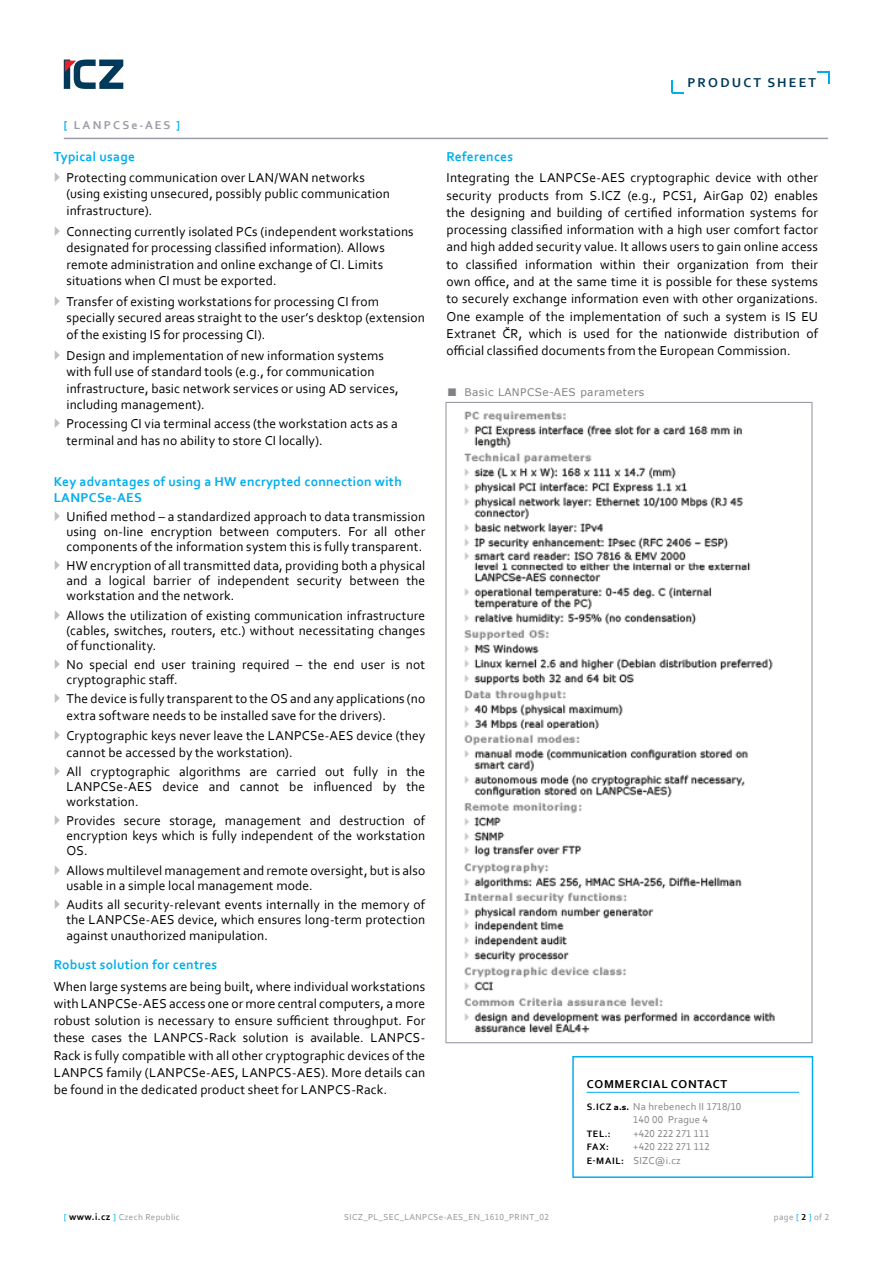
<style>
.page{position:relative;width:893px;height:1263px;background:#fff}
.page>*{position:absolute;margin:0;border:0;box-sizing:border-box;transform-origin:0 0}
.t1{font:13.5px/17.2px "Corbel";letter-spacing:.01em;color:#000}
.t2{font:700 13.5px/16.2px "Corbel";letter-spacing:.02em;color:#00aeef}
.t3{font:700 13.5px "Corbel";letter-spacing:.16em;color:#003959}
.t4{font:700 12px "Corbel";letter-spacing:.06em;color:#000}
.t5{font:700 12px "Corbel";letter-spacing:.19em;color:#9b9da6}
.t6{font:10.5px/13.5px "Corbel";letter-spacing:.02em;color:#808285}
.t7{font:10.5px "Verdana";letter-spacing:.04em;color:#808285}
.t8{font:700 9.75px "Corbel";color:#000}
.t9{font:9px "Corbel";letter-spacing:.04em;color:#939598}
.s1{color:#00aeef}
.s2{font-weight:700;font-size:9.75px;color:#000}
.s3{font-family:"Verdana";font-weight:700;font-size:7.5px;color:#000}
.s4{font-weight:700;color:#000}
</style>
<div class="page">
<svg style="left:64px;top:60px;width:1px;height:29px"></svg>
<svg style="left:65px;top:60px;width:58px;height:29px"></svg>
<svg style="left:818px;top:71px;width:11px;height:13px"></svg>
<svg style="left:672px;top:81px;width:11px;height:12px"></svg>
<hr style="left:64px;top:138px;width:764px;height:1px;background:#9b9da6">
<img style="left:464px;top:410px;width:311px;height:623px">
<hr style="left:586px;top:1092px;width:213px;height:1px;background:#00aeef">
<div style="left:572px;top:1056px;width:241px;height:122px;border:2px solid #00aeef"></div>
<p class="t5" style="left:64px;top:117px;width:118px"><span class="s1">[</span> lanp cs e-AE S <span class="s1">]</span></p>
<p class="t2" style="left:54px;top:148px;width:83px">Typical usage</p>
<p class="t1" style="left:66px;top:169px;width:325px;line-height:16.5px">Protecting communication over LAN/WAN networks (using existing unsecured, possibly public communication infrastructure).</p>
<p class="t1" style="left:66px;top:222px;width:349px;line-height:16.5px">Connecting currently isolated PCs (independent workstations designated for processing classified information). Allows remote administration and online exchange of CI. Limits situations when CI must be exported.</p>
<p class="t1" style="left:66px;top:293px;width:360px;line-height:16.5px">Transfer of existing workstations for processing CI from specially secured areas straight to the user’s desktop (extension of the existing IS for processing CI).</p>
<p class="t1" style="left:66px;top:346px;width:334px;line-height:16.5px">Design and implementation of new information systems with full use of standard tools (e.g., for communication infrastructure, basic network services or using AD services, including management).</p>
<p class="t1" style="left:66px;top:415px;width:333px;line-height:16.5px">Processing CI via terminal access (the workstation acts as a terminal and has no ability to store CI locally).</p>
<p class="t2" style="left:54px;top:473px;width:350px">Key advantages of using a HW encrypted connection with<br>LAN</p>
<p class="t2" style="left:80px;top:489px;width:63px">PCSe-AES</p>
<p class="t1" style="left:66px;top:509px;width:360px;line-height:15px;text-align:justify">Unified method – a standardized approach to data transmission using on-line encryption between computers. For all other components of the information system this is fully transparent.</p>
<p class="t1" style="left:66px;top:558px;width:360px;line-height:15px;text-align:justify">HW encryption of all transmitted data, providing both a physical and a logical barrier of independent security between the workstation and the network.</p>
<p class="t1" style="left:66px;top:607px;width:360px;line-height:15px;text-align:justify">Allows the utilization of existing communication infrastructure (cables, switches, routers, etc.) without necessitating changes of functionality.</p>
<p class="t1" style="left:66px;top:656px;width:360px;line-height:15px">No special end user training required – the end user is not cryptographic staff.</p>
<p class="t1" style="left:66px;top:690px;width:360px;line-height:16.5px">The device is fully transparent to the OS and any applications (no extra software needs to be installed save for the drivers).</p>
<p class="t1" style="left:66px;top:727px;width:360px;line-height:16.5px">Cryptographic keys never leave the LANPCSe-AES device (they cannot be accessed by the workstation).</p>
<p class="t1" style="left:66px;top:764px;width:360px;line-height:15px;text-align:justify">All cryptographic algorithms are carried out fully in the LANPCSe-AES device and cannot be influenced by the workstation.</p>
<p class="t1" style="left:66px;top:813px;width:360px;line-height:15px;text-align:justify">Provides secure storage, management and destruction of encryption keys which is fully independent of the workstation OS.</p>
<p class="t1" style="left:66px;top:862px;width:360px;line-height:15px">Allows multilevel management and remote oversight, but is also usable in a simple local management mode.</p>
<p class="t1" style="left:66px;top:896px;width:360px;line-height:15.6px;text-align:justify">Audits all security-relevant events internally in the memory of the LANPCSe-AES device, which ensures long-term protection against unauthorized manipulation.</p>
<p class="t2" style="left:54px;top:956px;width:165px">Robust solution for centres</p>
<p class="t1" style="left:54px;top:977px;width:373px;text-align:justify">When large systems are being built, where individual workstations with LANPCSe-AES access one or more central computers, a more robust solution is necessary to ensure sufficient throughput. For these cases the LANPCS-Rack solution is available. LANPCS-Rack is fully compatible with all other cryptographic devices of the LANPCS family (LANPCSe-AES, LANPCS-AES). More details can be found in the dedicated product sheet for LANPCS-Rack.</p>
<p class="t3" style="left:687px;top:74px;width:112px">PRO DUCT SHEET</p>
<p class="t2" style="left:446px;top:148px;width:68px">References</p>
<p class="t1" style="left:446px;top:169px;width:373px;text-align:justify">Integrating the LANPCSe-AES cryptographic device with other security products from S.ICZ (e.g., PCS1, AirGap 02) enables the designing and building of certified information systems for processing classified information with a high user comfort factor and high added security value. It allows users to gain online access to classified information within their organization from their own office, and at the same time it is possible for these systems to securely exchange information even with other organizations.<br>One example of the implementation of such a system is IS EU Extranet ČR, which is used for the nationwide distribution of official classified documents from the European Commission.</p>
<p class="t7" style="left:465px;top:385px;width:181px">Basic LANPCSe-AES parameters</p>
<p class="t4" style="left:587px;top:1076px;width:142px">commercial contact</p>
<p class="t6" style="left:633px;top:1099px;width:109px;text-indent:-47px"><span class="s2">S.ICZ</span> <span class="s3">a.s.</span> Na hrebenech II 1718/10<br>140 00 Prague 4</p>
<p class="t8" style="left:587px;top:1127px;width:26px">Tel.:</p>
<p class="t6" style="left:633px;top:1126px;width:78px">+420 222 271 111</p>
<p class="t8" style="left:587px;top:1141px;width:24px">Fax:</p>
<p class="t6" style="left:587px;top:1140px;width:124px;text-indent:47px">+420 222 271 112 <span class="s2">e-mail:</span> SIZC@i.cz</p>
<p class="t9" style="left:64px;top:1212px;width:118px"><span class="s1">[</span> <span class="s2">www.i.cz</span> <span class="s1">]</span> Czech Republic</p>
<p class="t9" style="left:344px;top:1212px;width:206px">SICZ_PL_SEC_LANPCSe-AES_EN_1610_PRINT_02</p>
<p class="t9" style="left:774px;top:1212px;width:57px">page <span class="s1">[</span> <span class="s4">2</span> <span class="s1">]</span> of 2</p>
</div>
